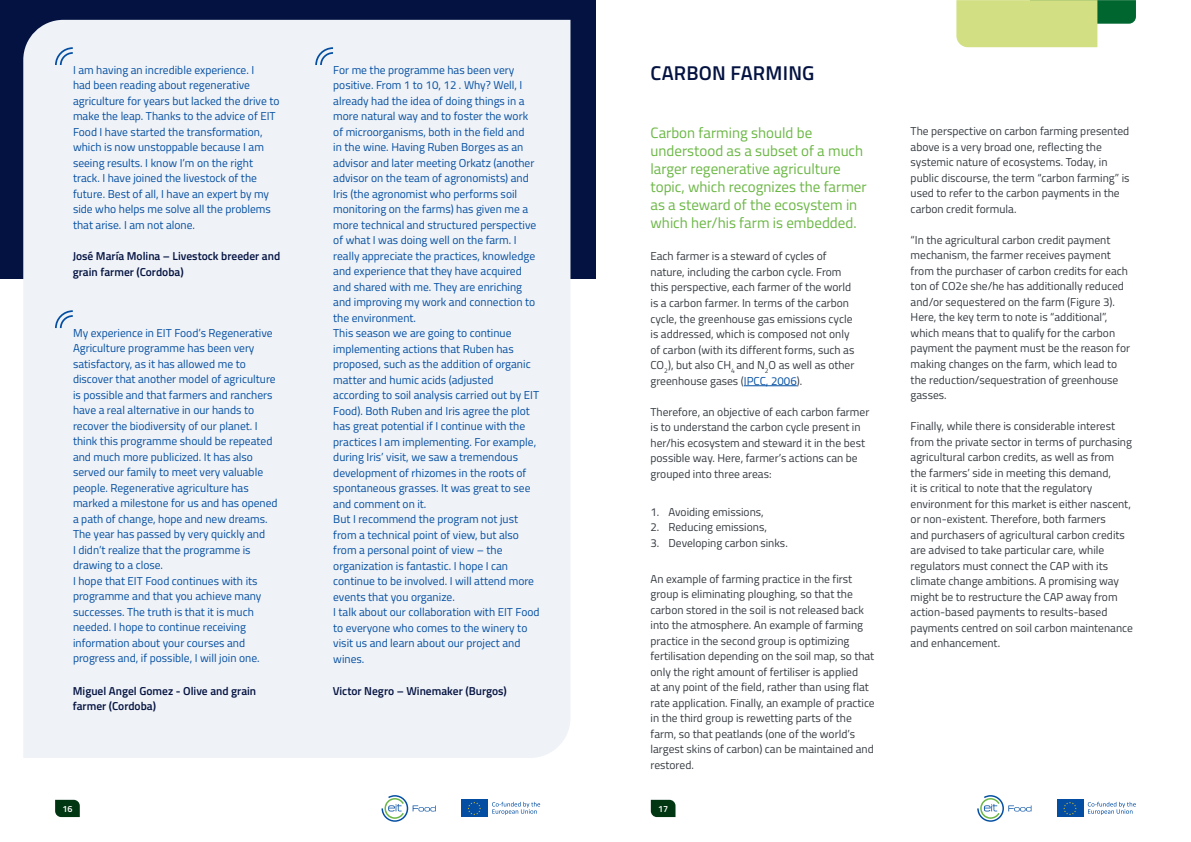
<style>
.page{position:relative;width:1191px;height:842px;background:#fff}
.page>*{position:absolute;margin:0;border:0;box-sizing:border-box;transform-origin:0 0}
.t1{font:600 20px "Titillium";letter-spacing:.01em;color:#031241}
.t2{font:15px/18px "Titillium";color:#6bb745}
.t3{font:11.5px/15.5px "Titillium";color:#034ea2}
.t4{font:11.5px/15.5px "Titillium";color:#343a40}
.t5{font:600 11.5px/15.5px "Titillium";color:#031241}
.t6{font:600 9px "Titillium";color:#fff}
.s1{color:#034ea2}
</style>
<div class="page">
<div style="left:0;top:0;width:595px;height:279px;background:#031241"></div>
<div style="left:23px;top:20px;width:547px;height:738px;background:#eff2f6"></div>
<svg style="left:55px;top:47px;width:18px;height:18px"></svg>
<svg style="left:55px;top:310px;width:18px;height:18px"></svg>
<svg style="left:315px;top:47px;width:18px;height:18px"></svg>
<svg style="left:956px;top:0;width:180px;height:47px;background:#c0d588"></svg>
<hr style="left:744px;top:386px;width:53px;height:1px;background:#034ea2">
<svg style="left:55px;top:800px;width:25px;height:17px"></svg>
<svg style="left:381px;top:795px;width:55px;height:27px"></svg>
<div style="left:461px;top:799px;width:26px;height:18px;background:#034ea2"></div>
<svg style="left:492px;top:802px;width:48px;height:13px"></svg>
<svg style="left:467px;top:802px;width:14px;height:13px"></svg>
<svg style="left:651px;top:800px;width:24px;height:17px"></svg>
<svg style="left:977px;top:795px;width:54px;height:27px"></svg>
<div style="left:1056px;top:799px;width:27px;height:18px;background:#034ea2"></div>
<svg style="left:1087px;top:802px;width:48px;height:13px"></svg>
<svg style="left:1063px;top:802px;width:13px;height:13px"></svg>
<p class="t3" style="left:73px;top:61px;width:208px">I am having an incredible experience. I<br>had been reading about regenerative agriculture for years but lacked the drive to make the leap. Thanks to the advice of EIT Food I have started the transformation, which is now unstoppable because I am seeing results. I know I’m on the right track. I have joined the livestock of the future. Best of all, I have an expert by my side who helps me solve all the problems that arise. I am not alone.</p>
<p class="t5" style="left:73px;top:248px;width:209px">José María Molina – Livestock breeder and grain farmer (Cordoba)</p>
<p class="t3" style="left:73px;top:324px;width:206px">My experience in EIT Food’s Regenerative Agriculture programme has been very satisfactory, as it has allowed me to discover that another model of agriculture is possible and that farmers and ranchers have a real alternative in our hands to recover the biodiversity of our planet. I think this programme should be repeated and much more publicized. It has also served our family to meet very valuable people. Regenerative agriculture has marked a milestone for us and has opened a path of change, hope and new dreams.<br>The year has passed by very quickly and<br>I didn’t realize that the programme is drawing to a close.<br>I hope that EIT Food continues with its programme and that you achieve many successes. The truth is that it is much needed. I hope to continue receiving information about your courses and progress and, if possible, I will join one.</p>
<p class="t3" style="left:333px;top:61px;width:208px">For me the programme has been very positive. From 1 to 10, 12 . Why? Well, I already had the idea of doing things in a more natural way and to foster the work of microorganisms, both in the field and<br>in the wine. Having Ruben Borges as an advisor and later meeting Orkatz (another advisor on the team of agronomists) and Iris (the agronomist who performs soil monitoring on the farms) has given me a more technical and structured perspective of what I was doing well on the farm. I really appreciate the practices, knowledge and experience that they have acquired and shared with me. They are enriching and improving my work and connection to the environment.<br>This season we are going to continue implementing actions that Ruben has proposed, such as the addition of organic matter and humic acids (adjusted according to soil analysis carried out by EIT Food). Both Ruben and Iris agree the plot has great potential if I continue with the practices I am implementing. For example, during Iris’ visit, we saw a tremendous development of rhizomes in the roots of spontaneous grasses. It was great to see and comment on it.<br>But I recommend the program not just from a technical point of view, but also from a personal point of view – the organization is fantastic. I hope I can continue to be involved. I will attend more events that you organize.<br>I talk about our collaboration with EIT Food to everyone who comes to the winery to visit us and learn about our project and wines.</p>
<p class="t5" style="left:73px;top:682px;width:185px">Miguel Angel Gomez - Olive and grain farmer (Cordoba)</p>
<p class="t5" style="left:333px;top:682px;width:176px">Victor Negro – Winemaker (Burgos)</p>
<h1 class="t1" style="left:650px;top:58px;width:165px">CARBON FARMING</h1>
<h2 class="t2" style="left:650px;top:123px;width:218px">Carbon farming should be understood as a subset of a much larger regenerative agriculture topic, which recognizes the farmer as a steward of the ecosystem in which her/his farm is embedded.</h2>
<p class="t4" style="left:650px;top:248px;width:205px">Each farmer is a steward of cycles of nature, including the carbon cycle. From this perspective, each farmer of the world is a carbon farmer. In terms of the carbon cycle, the greenhouse gas emissions cycle is addressed, which is composed not only of carbon (with its different forms, such as CO<sub>2</sub>), but also CH<sub>4</sub> and N<sub>2</sub>O as well as other greenhouse gases (<span class="s1">IPCC, 2006</span>).</p>
<p class="t4" style="left:650px;top:403px;width:220px">Therefore, an objective of each carbon farmer is to understand the carbon cycle present in her/his ecosystem and steward it in the best possible way. Here, farmer’s actions can be grouped into three areas:</p>
<p class="t4" style="left:650px;top:503px;width:115px">1. Avoiding emissions,</p>
<p class="t4" style="left:650px;top:519px;width:118px">2. Reducing emissions,</p>
<p class="t4" style="left:650px;top:534px;width:139px">3. Developing carbon sinks.</p>
<p class="t4" style="left:650px;top:570px;width:226px">An example of farming practice in the first group is eliminating ploughing, so that the carbon stored in the soil is not released back into the atmosphere. An example of farming practice in the second group is optimizing fertilisation depending on the soil map, so that only the right amount of fertiliser is applied<br>at any point of the field, rather than using flat rate application. Finally, an example of practice in the third group is rewetting parts of the farm, so that peatlands (one of the world’s largest skins of carbon) can be maintained and restored.</p>
<p class="t6" style="left:62px;top:802px;width:12px">16</p>
<p class="t6" style="left:658px;top:802px;width:12px">17</p>
<p class="t4" style="left:910px;top:123px;width:220px">The perspective on carbon farming presented above is a very broad one, reflecting the systemic nature of ecosystems. Today, in public discourse, the term “carbon farming” is used to refer to the carbon payments in the carbon credit formula.</p>
<p class="t4" style="left:910px;top:232px;width:221px">“In the agricultural carbon credit payment mechanism, the farmer receives payment from the purchaser of carbon credits for each ton of CO2e she/he has additionally reduced and/or sequestered on the farm (Figure 3).<br>Here, the key term to note is “additional”, which means that to qualify for the carbon payment the payment must be the reason for making changes on the farm, which lead to the reduction/sequestration of greenhouse gasses.</p>
<p class="t4" style="left:910px;top:418px;width:224px">Finally, while there is considerable interest from the private sector in terms of purchasing agricultural carbon credits, as well as from the farmers’ side in meeting this demand,<br>it is critical to note that the regulatory environment for this market is either nascent, or non-existent. Therefore, both farmers<br>and purchasers of agricultural carbon credits are advised to take particular care, while regulators must connect the CAP with its climate change ambitions. A promising way might be to restructure the CAP away from action-based payments to results-based payments centred on soil carbon maintenance and enhancement.</p>
</div>
